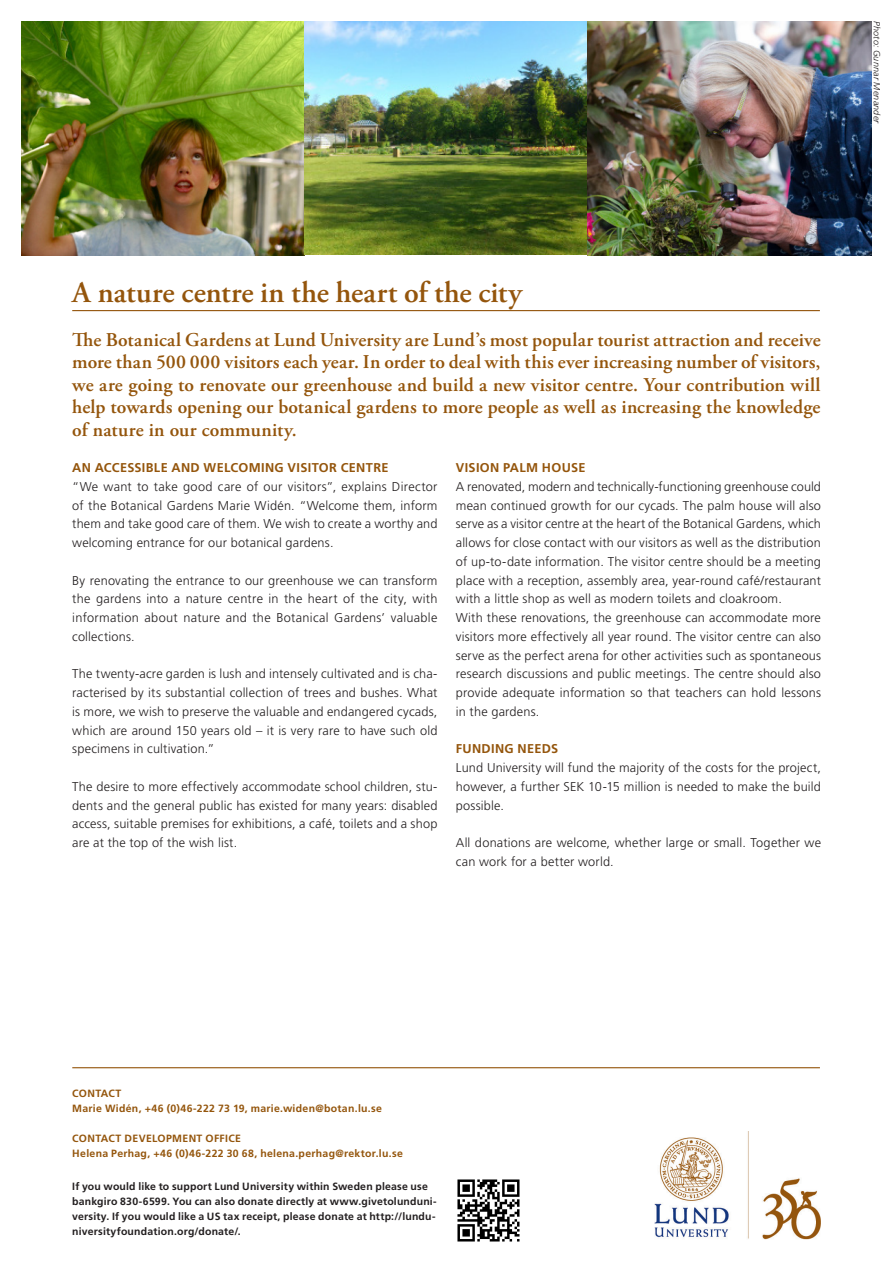
<style>
.page{position:relative;width:893px;height:1263px;background:#fff}
.page>*{position:absolute;margin:0;border:0;box-sizing:border-box;transform-origin:0 0}
.Brons_huvudrubriker{font:600 30px "Adobe Garamond Pro";letter-spacing:.005em;color:#94550c}
.Brons_Ingress{font:600 19.5px/22.5px "Adobe Garamond Pro";letter-spacing:.015em;color:#94550c;text-align:justify}
.Svart_Brödtext_utan{font:300 12.75px/18.8px "Frutiger LT Std";letter-spacing:.015em;color:#231f20;text-align:justify}
.Brons_Underrubrik_1{font:300 12.75px/18.8px "Frutiger LT Std";letter-spacing:.015em;color:#231f20;text-align:justify}
.Brons_Underrubrik_1-2{font:700 12.75px "Frutiger LT Std";letter-spacing:.025em;color:#94550c}
.t1{font:700 10.5px/15px "Frutiger LT Std";letter-spacing:.015em;color:#231f20}
.Grå_Bild-Fakta_u_ind{font:700 10.5px "Frutiger LT Std";letter-spacing:.03em;color:#94550c}
.Svart_Brödtext_utan-2{font:italic 300 9px "Frutiger LT Std";letter-spacing:.02em;color:#231f20}
</style>
<div class="page">
<hr style="left:72px;top:310px;width:748px;height:1px;background:#94550c">
<hr style="left:72px;top:1067px;width:748px;height:1px;background:#94550c">
<img style="left:21px;top:21px;width:851px;height:234px">
<img style="left:457px;top:1179px;width:63px;height:63px">
<img style="left:654px;top:1131px;width:167px;height:109px">
<p class="Svart_Brödtext_utan-2" style="left:882px;top:21px;width:104px;rotate:90deg">Photo: Gunnar Menander</p>
<p class="Brons_huvudrubriker" style="left:72px;top:275px;width:451px">A nature centre in the heart of the city</p>
<p class="Brons_Ingress" style="left:72px;top:329px;width:750px">The Botanical Gardens at Lund University are Lund’s most popular tourist attraction and receive more than 500 000 visitors each year. In order to deal with this ever increasing number of visitors, we are going to renovate our greenhouse and build a new visitor centre. Your contribution will help towards opening our botanical gardens to more people as well as increasing the knowledge of nature in our community.</p>
<p class="Brons_Underrubrik_1-2" style="left:72px;top:460px;width:318px">AN ACCESSIBLE AND WELCOMING VISITOR CENTRE</p>
<p class="Svart_Brödtext_utan" style="left:72px;top:477px;width:367px">“We want to take good care of our visitors”, explains Director of the Botanical Gardens Marie Widén. “Welcome them, inform them and take good care of them. We wish to create a worthy and welcoming entrance for our botanical gardens.</p>
<p class="Svart_Brödtext_utan" style="left:72px;top:571px;width:367px">By renovating the entrance to our greenhouse we can transform the gardens into a nature centre in the heart of the city, with information about nature and the Botanical Gardens’ valuable collections.</p>
<p class="Svart_Brödtext_utan" style="left:72px;top:665px;width:367px">The twenty-acre garden is lush and intensely cultivated and is cha&shy;racterised by its substantial collection of trees and bushes. What is more, we wish to preserve the valuable and endangered cycads, which are around 150 years old – it is very rare to have such old specimens in cultivation.”</p>
<p class="Svart_Brödtext_utan" style="left:72px;top:777px;width:367px">The desire to more effectively accommodate school children, stu&shy;dents and the general public has existed for many years: disabled access, suitable premises for exhibitions, a café, toilets and a shop are at the top of the wish list.</p>
<p class="Brons_Underrubrik_1-2" style="left:456px;top:460px;width:131px">VISION PALM HOUSE</p>
<p class="Brons_Underrubrik_1" style="left:456px;top:477px;width:367px">A renovated, modern and technically-functioning greenhouse could mean continued growth for our cycads. The palm house will also serve as a visitor centre at the heart of the Botanical Gardens, which allows for close contact with our visitors as well as the distribution of up-to-date information. The visitor centre should be a meeting place with a reception, assembly area, year-round café/restaurant with a little shop as well as modern toilets and cloakroom.</p>
<p class="Brons_Underrubrik_1" style="left:456px;top:608px;width:367px">With these renovations, the greenhouse can accommodate more visitors more effectively all year round. The visitor centre can also serve as the perfect arena for other activities such as spontaneous research discussions and public meetings. The centre should also provide adequate information so that teachers can hold lessons in the gardens.</p>
<p class="Brons_Underrubrik_1-2" style="left:456px;top:741px;width:104px">FUNDING NEEDS</p>
<p class="Svart_Brödtext_utan" style="left:456px;top:758px;width:367px">Lund University will fund the majority of the costs for the project, however, a further SEK 10-15 million is needed to make the build possible.</p>
<p class="Svart_Brödtext_utan" style="left:456px;top:833px;width:367px">All donations are welcome, whether large or small. Together we can work for a better world.</p>
<p class="Grå_Bild-Fakta_u_ind" style="left:72px;top:1087px;width:51px">CONTACT</p>
<p class="Grå_Bild-Fakta_u_ind" style="left:72px;top:1102px;width:311px">Marie Widén, +46 (0)46-222 73 19, marie.widen@botan.lu.se</p>
<p class="Grå_Bild-Fakta_u_ind" style="left:72px;top:1132px;width:170px">CONTACT DEVELOPMENT OFFICE</p>
<p class="Grå_Bild-Fakta_u_ind" style="left:72px;top:1147px;width:332px">Helena Perhag, +46 (0)46-222 30 68, helena.perhag@rektor.lu.se</p>
<p class="t1" style="left:72px;top:1178px;width:366px">If you would like to support Lund University within Sweden please use bankgiro 830-6599. You can also donate directly at www.givetolunduni&shy;versity. If you would like a US tax receipt, please donate at http://lundu&shy;niversityfoundation.org/donate/.</p>
</div>
